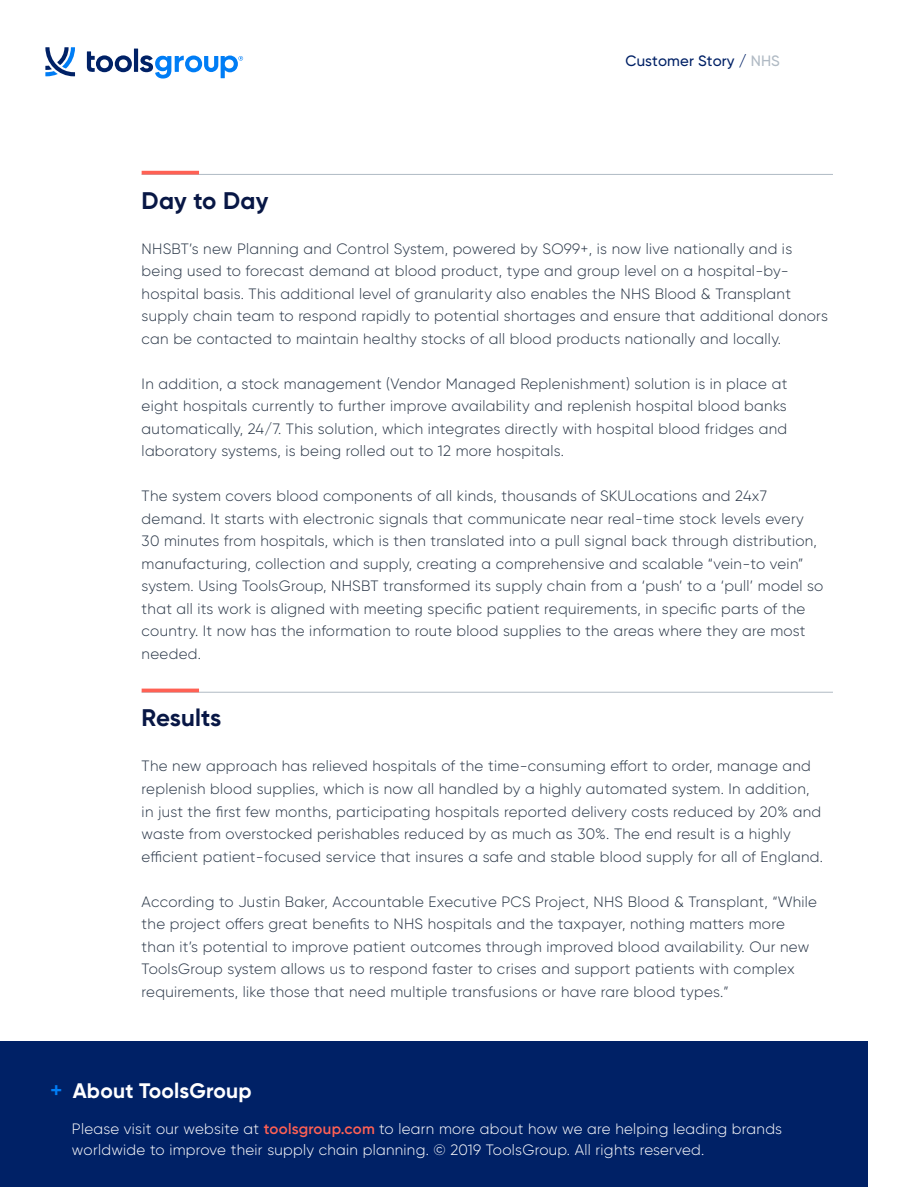
<style>
.page{position:relative;width:919px;height:1187px;background:#fff}
.page>*{position:absolute;margin:0;border:0;box-sizing:border-box;transform-origin:0 0}
.t1{font:700 24px "Gilroy";letter-spacing:.01em;color:#081745}
.t2{font:700 21px "Gilroy";letter-spacing:.01em;color:#fff}
.t3{font:300 15px/22.5px "Gilroy";letter-spacing:.02em;color:#293647}
.t4{font:300 15px/21px "Gilroy";letter-spacing:.02em;color:#fff}
.t5{font:500 15px "Gilroy";letter-spacing:.01em;color:#002166}
.s1{color:#b0bac4}
.s2{font-weight:600;font-size:22.5px;color:#007df5}
.s3{font-weight:600;color:#ff6154}
</style>
<div class="page">
<hr style="left:142px;top:174px;width:690px;height:1px;background:#b0bac4">
<hr style="left:142px;top:171px;width:57px;height:3px;background:#ff6154">
<hr style="left:142px;top:692px;width:690px;height:1px;background:#b0bac4">
<svg style="left:142px;top:688px;width:57px;height:4px"></svg>
<svg style="left:87px;top:51px;width:45px;height:21px"></svg>
<hr style="left:134px;top:49px;width:4px;height:23px;background:#002166">
<svg style="left:45px;top:47px;width:30px;height:29px"></svg>
<svg style="left:140px;top:55px;width:103px;height:23px"></svg>
<div style="left:0;top:1041px;width:867px;height:145px;background:#002166"></div>
<h1 class="t1" style="left:142px;top:185px;width:128px">Day to Day</h1>
<p class="t5" style="left:625px;top:52px;width:156px">Customer Story / <span class="s1">NHS</span></p>
<p class="t3" style="left:142px;top:237px;width:687px">NHSBT’s new Planning and Control System, powered by SO99+, is now live nationally and is being used to forecast demand at blood product, type and group level on a hospital-by&shy;hospital basis. This additional level of granularity also enables the NHS Blood &amp; Transplant supply chain team to respond rapidly to potential shortages and ensure that additional donors can be contacted to maintain healthy stocks of all blood products nationally and locally.</p>
<p class="t3" style="left:142px;top:372px;width:647px;text-align:justify">In addition, a stock management (Vendor Managed Replenishment) solution is in place at eight hospitals currently to further improve availability and replenish hospital blood banks automatically, 24/7. This solution, which integrates directly with hospital blood fridges and laboratory systems, is being rolled out to 12 more hospitals.</p>
<p class="t3" style="left:142px;top:484px;width:683px">The system covers blood components of all kinds, thousands of SKULocations and 24x7 demand. It starts with electronic signals that communicate near real-time stock levels every 30 minutes from hospitals, which is then translated into a pull signal back through distribution, manufacturing, collection and supply, creating a comprehensive and scalable “vein-to vein” system. Using ToolsGroup, NHSBT transformed its supply chain from a ‘push’ to a ‘pull’ model so that all its work is aligned with meeting specific patient requirements, in specific parts of the country. It now has the information to route blood supplies to the areas where they are most needed.</p>
<h1 class="t1" style="left:142px;top:703px;width:81px">Results</h1>
<p class="t3" style="left:142px;top:754px;width:682px">The new approach has relieved hospitals of the time-consuming effort to order, manage and replenish blood supplies, which is now all handled by a highly automated system. In addition, in just the first few months, participating hospitals reported delivery costs reduced by 20% and waste from overstocked perishables reduced by as much as 30%. The end result is a highly efficient patient-focused service that insures a safe and stable blood supply for all of England.</p>
<p class="t3" style="left:142px;top:889px;width:677px">According to Justin Baker, Accountable Executive PCS Project, NHS Blood &amp; Transplant, “While the project offers great benefits to NHS hospitals and the taxpayer, nothing matters more than it’s potential to improve patient outcomes through improved blood availability. Our new ToolsGroup system allows us to respond faster to crises and support patients with complex requirements, like those that need multiple transfusions or have rare blood types.”</p>
<h2 class="t2" style="left:50px;top:1077px;width:203px"><span class="s2">+</span> About ToolsGroup</h2>
<p class="t4" style="left:72px;top:1118px;width:711px">Please visit our website at <span class="s3">toolsgroup.com</span> to learn more about how we are helping leading brands worldwide to improve their supply chain planning. © 2019 ToolsGroup. All rights reserved.</p>
</div>
